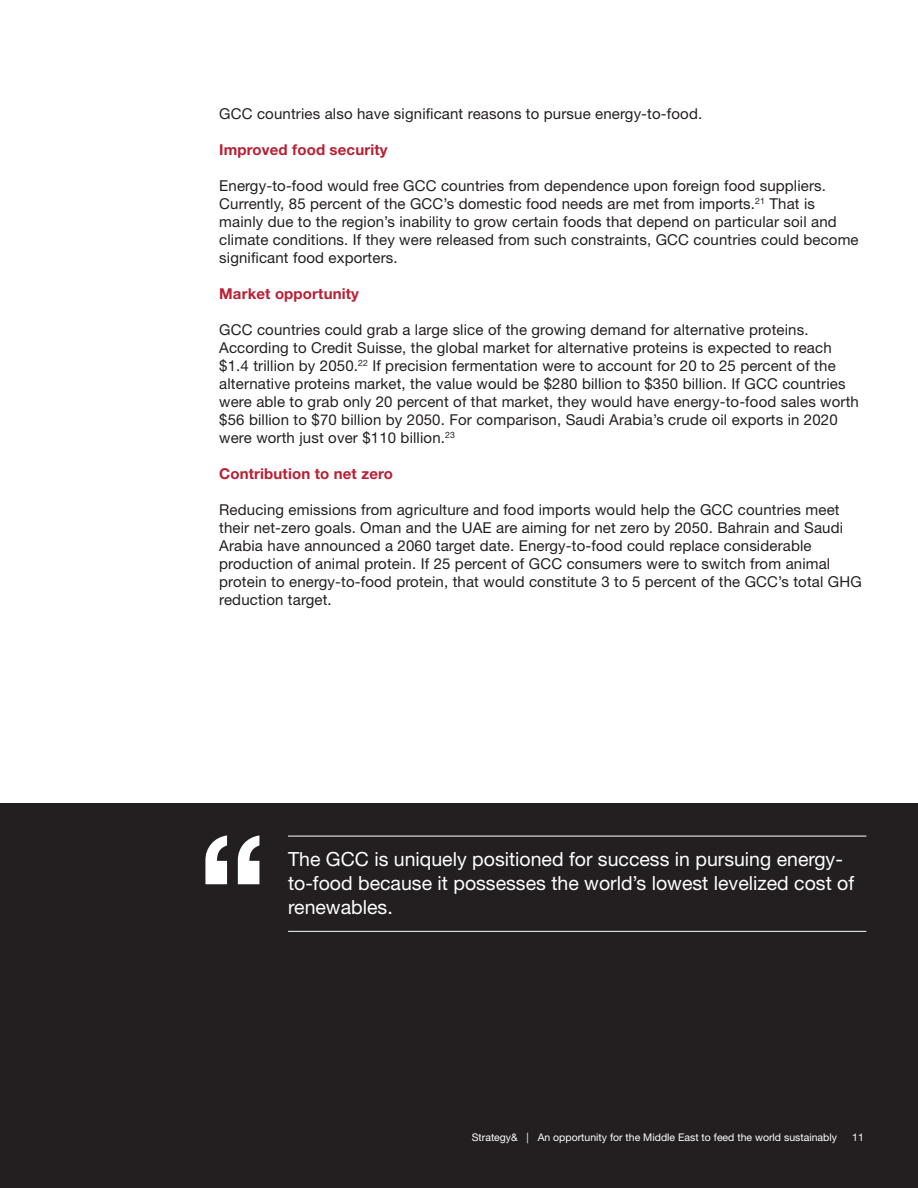
<style>
.page{position:relative;width:918px;height:1188px;background:#fff}
.page>*{position:absolute;margin:0;border:0;box-sizing:border-box;transform-origin:0 0}
.Callout_13_16{font:19.5px/24px "Helvetica Neue LT Std";color:#fff}
.Body_Bullets_10_12{font:15px/18px "Helvetica Neue LT Std";letter-spacing:.01em;color:#231f20}
.Body_Text_10_12{font:700 15px "Helvetica Neue LT Std";letter-spacing:.01em;color:#b91f33}
.Footer_Right_7_9_5{font:10.5px "Helvetica Neue LT Std";color:#fff}
</style>
<div class="page">
<div style="left:1px;top:803px;width:917px;height:385px;background:#231f20"></div>
<hr style="left:288px;top:836px;width:578px;height:1px;background:#fff">
<hr style="left:288px;top:931px;width:578px;height:1px;background:#fff">
<svg style="left:205px;top:835px;width:54px;height:49px"></svg>
<p class="Body_Bullets_10_12" style="left:219px;top:104px;width:485px">GCC countries also have significant reasons to pursue energy-to-food.</p>
<p class="Body_Text_10_12" style="left:219px;top:140px;width:170px">Improved food security</p>
<p class="Body_Bullets_10_12" style="left:219px;top:176px;width:641px">Energy-to-food would free GCC countries from dependence upon foreign food suppliers.<br>Currently, 85 percent of the GCC’s domestic food needs are met from imports.<sup>21</sup> That is mainly due to the region’s inability to grow certain foods that depend on particular soil and climate conditions. If they were released from such constraints, GCC countries could become significant food exporters.</p>
<p class="Body_Text_10_12" style="left:219px;top:284px;width:141px">Market opportunity</p>
<p class="Body_Bullets_10_12" style="left:219px;top:320px;width:641px">GCC countries could grab a large slice of the growing demand for alternative proteins.<br>According to Credit Suisse, the global market for alternative proteins is expected to reach $1.4 trillion by 2050.<sup>22</sup> If precision fermentation were to account for 20 to 25 percent of the alternative proteins market, the value would be $280 billion to $350 billion. If GCC countries were able to grab only 20 percent of that market, they would have energy-to-food sales worth $56 billion to $70 billion by 2050. For comparison, Saudi Arabia’s crude oil exports in 2020 were worth just over $110 billion.<sup>23</sup></p>
<p class="Body_Text_10_12" style="left:219px;top:464px;width:175px">Contribution to net zero</p>
<p class="Body_Bullets_10_12" style="left:219px;top:500px;width:644px">Reducing emissions from agriculture and food imports would help the GCC countries meet their net-zero goals. Oman and the UAE are aiming for net zero by 2050. Bahrain and Saudi Arabia have announced a 2060 target date. Energy-to-food could replace considerable production of animal protein. If 25 percent of GCC consumers were to switch from animal protein to energy-to-food protein, that would constitute 3 to 5 percent of the GCC’s total GHG reduction target.</p>
<p class="Callout_13_16" style="left:288px;top:847px;width:568px">The GCC is uniquely positioned for success in pursuing energy&shy;to-food because it possesses the world’s lowest levelized cost of renewables.</p>
<p class="Footer_Right_7_9_5" style="left:472px;top:1132px;width:367px">Strategy&amp; | An opportunity for the Middle East to feed the world sustainably</p>
<p class="Footer_Right_7_9_5" style="left:852px;top:1132px;width:13px">11</p>
</div>
